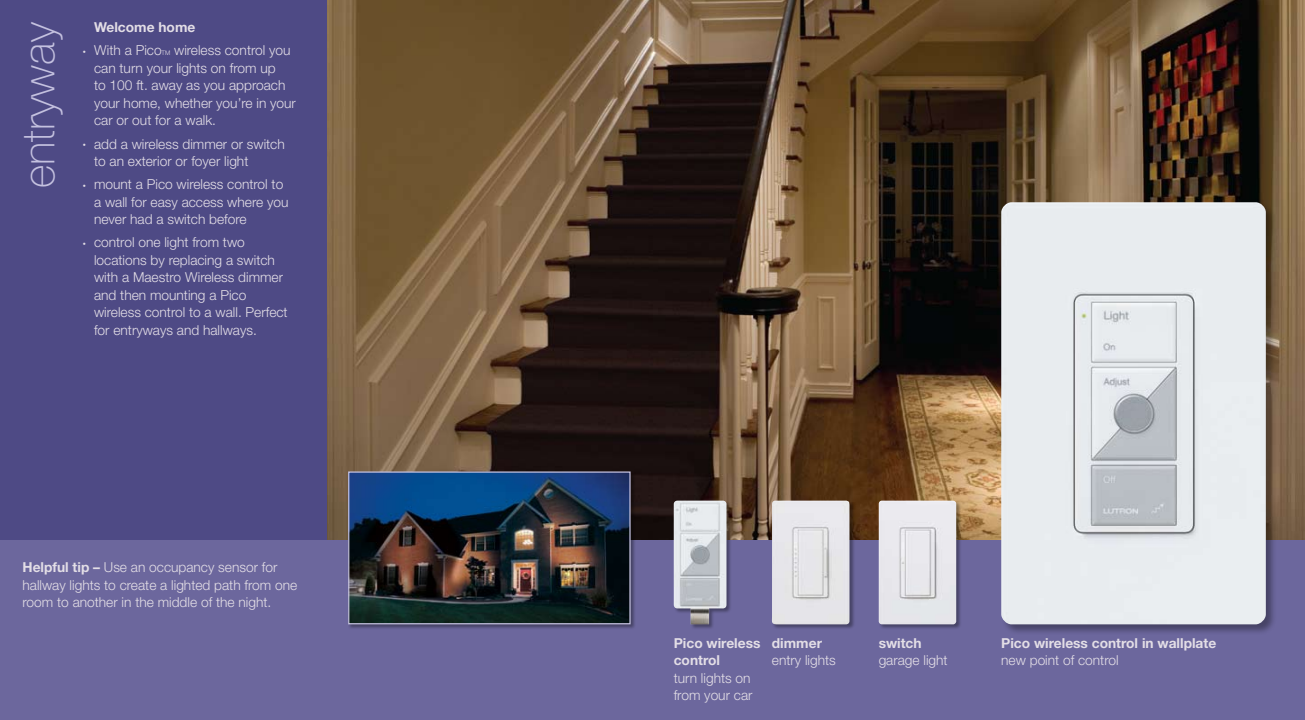
<style>
.page{position:relative;width:1305px;height:720px;background:#fff}
.page>*{position:absolute;margin:0;border:0;box-sizing:border-box;transform-origin:0 0}
.t1{font:100 45px "Helvetica Neue LT Std";color:#c4c1df}
.t2{font:300 13.75px/17.5px "Helvetica Neue LT Std";color:#e3dee6}
.t3{font:700 13.75px/17.5px "Helvetica Neue LT Std";color:#e3dee6}
.s1{font-size:6.25px}
.s2{font-weight:700}
</style>
<div class="page">
<img style="left:326px;top:0;width:979px;height:540px">
<div style="left:0;top:0;width:326px;height:720px;background:#4e4a85"></div>
<div style="left:0;top:540px;width:652px;height:180px;background:#6c679d"></div>
<div style="left:652px;top:540px;width:653px;height:180px;background:#6c679d"></div>
<div style="left:348px;top:471px;width:293px;height:164px;background:#000;opacity:.35"></div>
<img style="left:350px;top:473px;width:279px;height:149px">
<div style="left:348px;top:471px;width:283px;height:153px;border:1px solid #c4c1df"></div>
<div style="left:674px;top:500px;width:63px;height:135px;background:#000;opacity:.35"></div>
<img style="left:674px;top:501px;width:53px;height:123px">
<div style="left:772px;top:500px;width:88px;height:135px;background:#000;opacity:.35"></div>
<img style="left:772px;top:501px;width:78px;height:123px">
<div style="left:879px;top:500px;width:88px;height:135px;background:#000;opacity:.35"></div>
<img style="left:879px;top:501px;width:77px;height:123px">
<div style="left:1000px;top:201px;width:282px;height:440px;background:#000;opacity:.35"></div>
<img style="left:1001px;top:202px;width:265px;height:422px">
<h1 class="t1" style="left:13px;top:188px;width:168px;rotate:-90deg">entryway</h1>
<p class="t3" style="left:94px;top:18px;width:103px">Welcome home</p>
<p class="t2" style="left:94px;top:42px;width:203px;text-indent:-11px"><span class="s1">•</span> With a Pico<span class="s1">TM</span> wireless control you can turn your lights on from up<br>to 100 ft. away as you approach your home, whether you’re in your car or out for a walk.</p>
<p class="t2" style="left:94px;top:135px;width:192px;text-indent:-11px"><span class="s1">•</span> add a wireless dimmer or switch to an exterior or foyer light</p>
<p class="t2" style="left:94px;top:175px;width:196px;text-indent:-11px"><span class="s1">•</span> mount a Pico wireless control to a wall for easy access where you never had a switch before</p>
<p class="t2" style="left:94px;top:233px;width:195px;text-indent:-11px"><span class="s1">•</span> control one light from two locations by replacing a switch with a Maestro Wireless dimmer and then mounting a Pico wireless control to a wall. Perfect for entryways and hallways.</p>
<p class="t2" style="left:22px;top:558px;width:276px"><span class="s2">Helpful tip –</span> Use an occupancy sensor for hallway lights to create a lighted path from one room to another in the middle of the night.</p>
<p class="t3" style="left:674px;top:634px;width:88px">Pico wireless control</p>
<p class="t2" style="left:674px;top:669px;width:80px">turn lights on from your car</p>
<p class="t3" style="left:772px;top:634px;width:52px">dimmer</p>
<p class="t2" style="left:772px;top:651px;width:65px">entry lights</p>
<p class="t3" style="left:879px;top:634px;width:45px">switch</p>
<p class="t2" style="left:879px;top:651px;width:71px">garage light</p>
<p class="t3" style="left:1001px;top:634px;width:217px">Pico wireless control in wallplate</p>
<p class="t2" style="left:1001px;top:651px;width:119px">new point of control</p>
</div>
